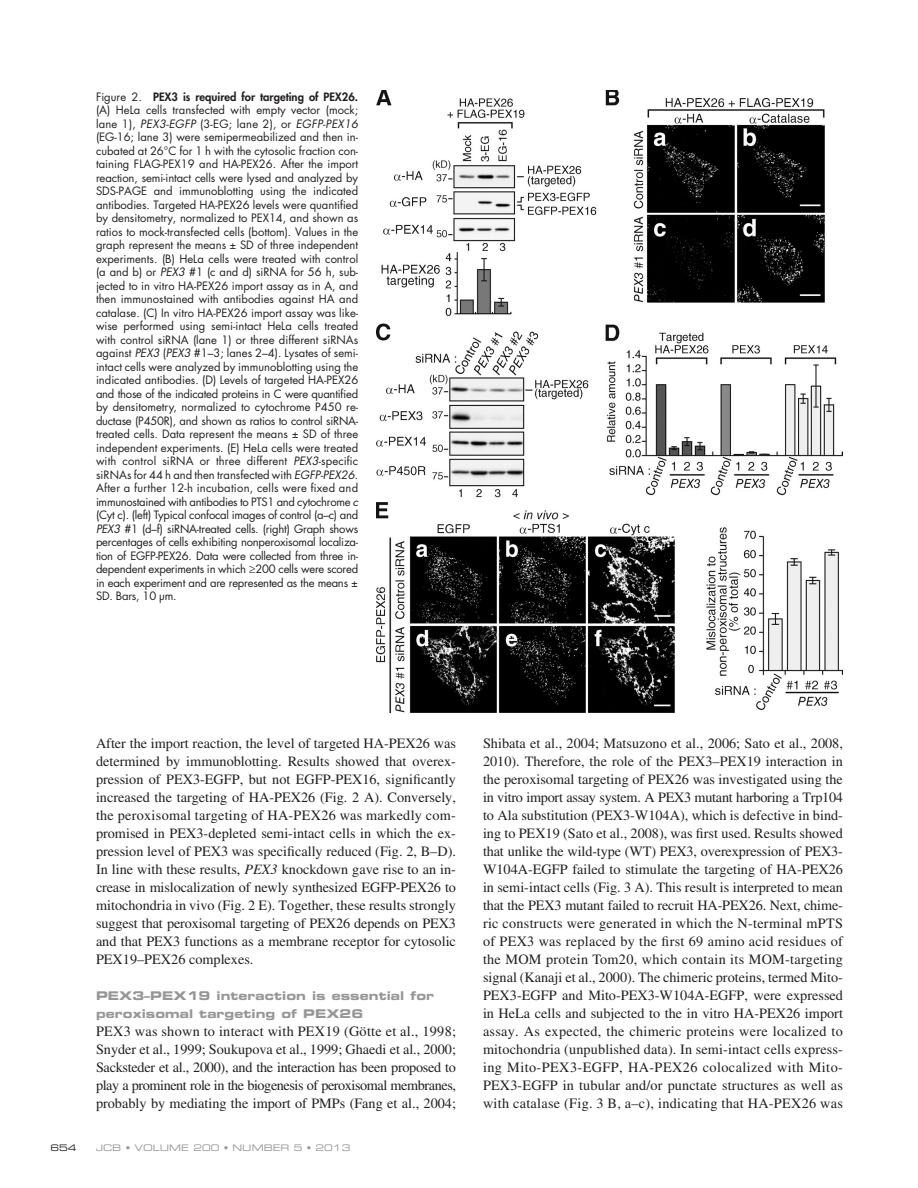
<style>
.page{position:relative;width:918px;height:1188px;background:#fff}
.page>*{position:absolute;margin:0;border:0;box-sizing:border-box;transform-origin:0 0}
.t1{font:14.25px/18px "Times LT Std";color:#231f20;text-align:justify}
.t2{font:12px/18px "Eurostile LT Std Bold Ex 2";letter-spacing:.005em;color:#949698}
.t3{font:11.25px/13.5px "Futura Std";letter-spacing:-.02em;color:#231f20;text-align:justify}
.t4{font:9px "Eurostile LT Std Ex 2";color:#949698}
.t5{font:9px "Eurostile LT Std Ex 2";color:#231f20}
.s1{font-weight:800}
.s2{font-style:italic}
</style>
<div class="page">
<img style="left:376px;top:90px;width:467px;height:623px">
<p class="t3" style="left:96px;top:90px;width:264px">Figure 2. <span class="s1">PEX3 is required for targeting of PEX26. </span>(A) HeLa cells transfected with empty vector (mock; lane 1), <span class="s2">PEX3-EGFP</span> (3-EG; lane 2), or <span class="s2">EGFP-PEX16 </span>(EG-16; lane 3) were semipermeabilized and then in&shy;cubated at 26°C for 1 h with the cytosolic fraction con&shy;taining FLAG-PEX19 and HA-PEX26. After the import reaction, semi-intact cells were lysed and analyzed by SDS-PAGE and immunoblotting using the indicated antibodies. Targeted HA-PEX26 levels were quantified by densitometry, normalized to PEX14, and shown as ratios to mock-transfected cells (bottom). Values in the graph represent the means ± SD of three independent experiments. (B) HeLa cells were treated with control (a and b) or <span class="s2">PEX3</span> #1 (c and d) siRNA for 56 h, sub&shy;jected to in vitro HA-PEX26 import assay as in A, and then immunostained with antibodies against HA and catalase. (C) In vitro HA-PEX26 import assay was like&shy;wise performed using semi-intact HeLa cells treated with control siRNA (lane 1) or three different siRNAs against <span class="s2">PEX3</span> (<span class="s2">PEX3</span> #1–3; lanes 2–4). Lysates of semi&shy;intact cells were analyzed by immunoblotting using the indicated antibodies. (D) Levels of targeted HA-PEX26 and those of the indicated proteins in C were quantified by densitometry, normalized to cytochrome P450 re&shy;ductase (P450R), and shown as ratios to control siRNA&shy;treated cells. Data represent the means ± SD of three independent experiments. (E) HeLa cells were treated with control siRNA or three different <span class="s2">PEX3</span>-specific siRNAs for 44 h and then transfected with <span class="s2">EGFP-PEX26</span>.<br>After a further 12-h incubation, cells were fixed and immunostained with antibodies to PTS1 and cytochrome <span class="s2">c </span>(Cyt c). (left) Typical confocal images of control (a–c) and <span class="s2">PEX3</span> #1 (d–f) siRNA-treated cells. (right) Graph shows percentages of cells exhibiting nonperoxisomal localiza&shy;tion of EGFP-PEX26. Data were collected from three in&shy;dependent experiments in which ≥200 cells were scored in each experiment and are represented as the means ± SD. Bars, 10 µm.</p>
<p class="t1" style="left:96px;top:734px;width:362px">After the import reaction, the level of targeted HA-PEX26 was determined by immunoblotting. Results showed that overex&shy;pression of PEX3-EGFP, but not EGFP-PEX16, significantly increased the targeting of HA-PEX26 (Fig. 2 A). Conversely, the peroxisomal targeting of HA-PEX26 was markedly com&shy;promised in PEX3-depleted semi-intact cells in which the ex&shy;pression level of PEX3 was specifically reduced (Fig. 2, B–D).<br>In line with these results, <span class="s2">PEX3</span> knockdown gave rise to an in&shy;crease in mislocalization of newly synthesized EGFP-PEX26 to mitochondria in vivo (Fig. 2 E). Together, these results strongly suggest that peroxisomal targeting of PEX26 depends on PEX3 and that PEX3 functions as a membrane receptor for cytosolic PEX19–PEX26 complexes.</p>
<p class="t2" style="left:96px;top:987px;width:340px">PEX3–PEX19 interaction is essential for peroxisomal targeting of PEX26</p>
<p class="t1" style="left:96px;top:1022px;width:362px">PEX3 was shown to interact with PEX19 (Götte et al., 1998; Snyder et al., 1999; Soukupova et al., 1999; Ghaedi et al., 2000; Sacksteder et al., 2000), and the interaction has been proposed to play a prominent role in the biogenesis of peroxisomal membranes, probably by mediating the import of PMPs (Fang et al., 2004;</p>
<p class="t5" style="left:50px;top:1142px;width:28px">654</p>
<p class="t4" style="left:96px;top:1142px;width:256px">JCB • VOLUME 200 • NUMBER 5 • 2013</p>
<p class="t1" style="left:483px;top:734px;width:362px">Shibata et al., 2004; Matsuzono et al., 2006; Sato et al., 2008, 2010). Therefore, the role of the PEX3–PEX19 interaction in the peroxisomal targeting of PEX26 was investigated using the in vitro import assay system. A PEX3 mutant harboring a Trp104 to Ala substitution (PEX3-W104A), which is defective in bind&shy;ing to PEX19 (Sato et al., 2008), was first used. Results showed that unlike the wild-type (WT) PEX3, overexpression of PEX3- W104A-EGFP failed to stimulate the targeting of HA-PEX26 in semi-intact cells (Fig. 3 A). This result is interpreted to mean that the PEX3 mutant failed to recruit HA-PEX26. Next, chime&shy;ric constructs were generated in which the N-terminal mPTS of PEX3 was replaced by the first 69 amino acid residues of the MOM protein Tom20, which contain its MOM-targeting signal (Kanaji et al., 2000). The chimeric proteins, termed Mito-PEX3-EGFP and Mito-PEX3-W104A-EGFP, were expressed in HeLa cells and subjected to the in vitro HA-PEX26 import assay. As expected, the chimeric proteins were localized to mitochondria (unpublished data). In semi-intact cells express&shy;ing Mito-PEX3-EGFP, HA-PEX26 colocalized with Mito-PEX3-EGFP in tubular and/or punctate structures as well as with catalase (Fig. 3 B, a–c), indicating that HA-PEX26 was</p>
</div>
